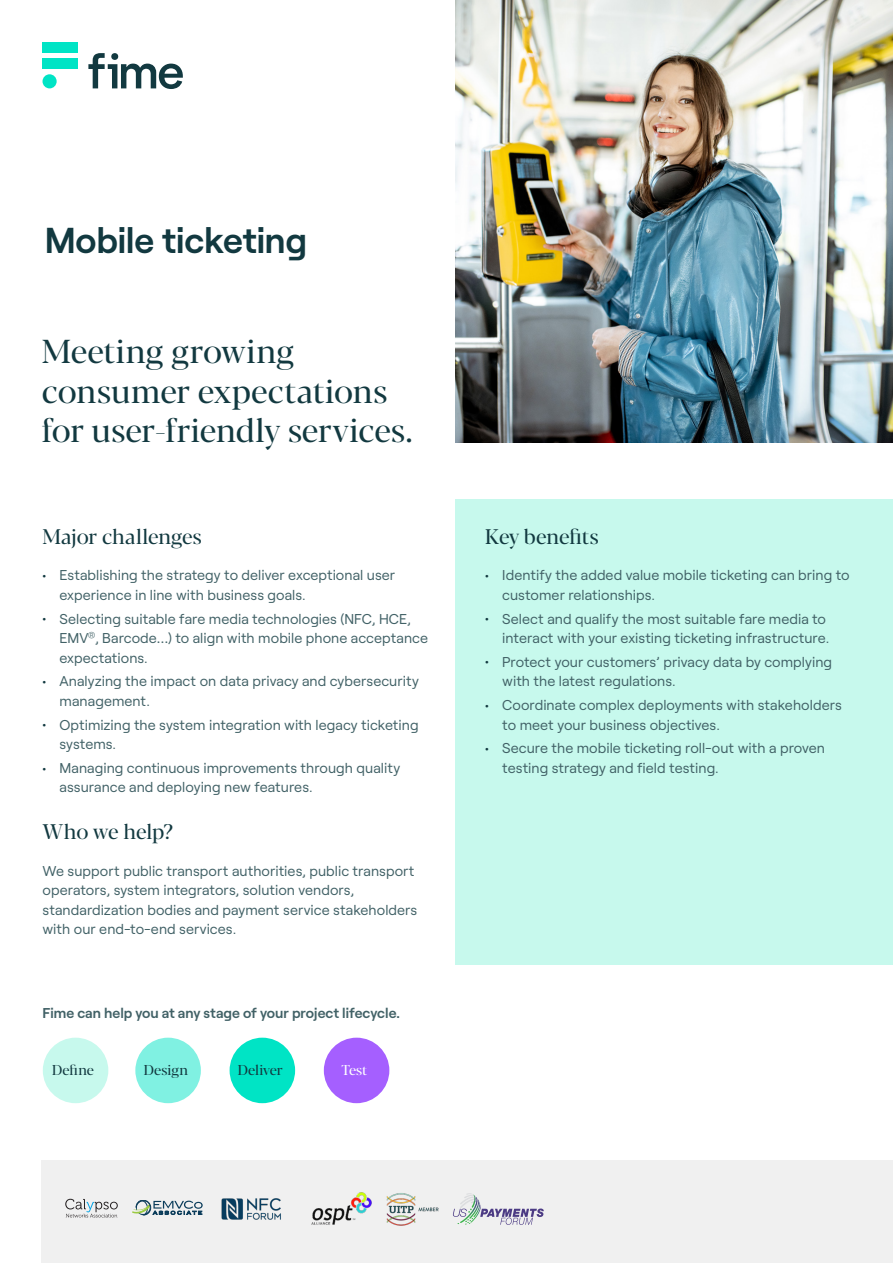
<style>
.page{position:relative;width:893px;height:1263px;background:#fff}
.page>*{position:absolute;margin:0;border:0;box-sizing:border-box;transform-origin:0 0}
.Product_name__Roober{font:600 36px "Roobert";letter-spacing:-.005em;color:#123940}
.Product_intro{font:33px/39.6px "Blacker Pro Dis";color:#123940}
.Section_Heading{font:21px "Blacker Pro Dis";letter-spacing:-.005em;color:#123940}
.Bulleted_list{font:14.25px/19.5px "Roobert";letter-spacing:.005em;color:#416166}
.Bodycopy_9_5pt__2mm{font:600 14.25px "Roobert";color:#416166}
.Bodycopy_9_5pt__Roob{font:14.25px "Blacker Pro Dis";color:#123940}
.Bodycopy_9_5pt__Roob-2{font:14.25px "Blacker Pro Dis";color:#fff}
.s1{color:#123940}
</style>
<div class="page">
<div style="left:43px;top:58px;width:35px;height:11px;background:#00e4c5"></div>
<div style="left:43px;top:43px;width:35px;height:10px;background:#00e4c5"></div>
<div style="left:43px;top:74px;width:14px;height:14px;background:#00e4c5;border-radius:50%"></div>
<svg style="left:88px;top:53px;width:95px;height:36px"></svg>
<img style="left:455px;top:0;width:438px;height:442px">
<div style="left:455px;top:499px;width:438px;height:466px;background:#c7f9ed"></div>
<div style="left:43px;top:1038px;width:65px;height:65px;background:#c7f9ed;border-radius:50%"></div>
<div style="left:135px;top:1038px;width:66px;height:65px;background:#80f1e2;border-radius:50%"></div>
<div style="left:230px;top:1038px;width:65px;height:65px;background:#00e4c5;border-radius:50%"></div>
<div style="left:324px;top:1038px;width:65px;height:65px;background:#a55fff;border-radius:50%"></div>
<div style="left:42px;top:1161px;width:851px;height:102px;background:#f0f0f0"></div>
<svg style="left:65px;top:1199px;width:53px;height:18px"></svg>
<img style="left:387px;top:1193px;width:51px;height:33px">
<svg style="left:453px;top:1193px;width:91px;height:32px"></svg>
<svg style="left:133px;top:1200px;width:70px;height:15px"></svg>
<img style="left:221px;top:1198px;width:60px;height:22px">
<img style="left:311px;top:1192px;width:61px;height:33px">
<p class="Product_name__Roober" style="left:45px;top:212px;width:264px">Mobile ticketing</p>
<p class="Product_intro" style="left:42px;top:331px;width:372px">Meeting growing consumer expectations for user-friendly services.</p>
<p class="Section_Heading" style="left:43px;top:523px;width:161px">Major challenges</p>
<p class="Bulleted_list" style="left:60px;top:564px;width:337px;text-indent:-17px"><span class="s1">•</span> Establishing the strategy to deliver exceptional user experience in line with business goals.</p>
<p class="Bulleted_list" style="left:60px;top:608px;width:370px;text-indent:-17px"><span class="s1">•</span> Selecting suitable fare media technologies (NFC, HCE,<br>EMV<sup>®</sup>, Barcode…) to align with mobile phone acceptance expectations.</p>
<p class="Bulleted_list" style="left:60px;top:670px;width:361px;text-indent:-17px"><span class="s1">•</span> Analyzing the impact on data privacy and cybersecurity management.</p>
<p class="Bulleted_list" style="left:60px;top:714px;width:361px;text-indent:-17px"><span class="s1">•</span> Optimizing the system integration with legacy ticketing systems.</p>
<p class="Bulleted_list" style="left:60px;top:757px;width:342px;text-indent:-17px"><span class="s1">•</span> Managing continuous improvements through quality assurance and deploying new features.</p>
<p class="Section_Heading" style="left:43px;top:818px;width:132px">Who we help?</p>
<p class="Bulleted_list" style="left:43px;top:860px;width:376px">We support public transport authorities, public transport operators, system integrators, solution vendors, standardization bodies and payment service stakeholders with our end-to-end services.</p>
<p class="Bodycopy_9_5pt__2mm" style="left:43px;top:1002px;width:359px">Fime can help you at any stage of your project lifecycle.</p>
<p class="Bodycopy_9_5pt__Roob" style="left:52px;top:1060px;width:43px">Define</p>
<p class="Bodycopy_9_5pt__Roob" style="left:144px;top:1060px;width:46px">Design</p>
<p class="Bodycopy_9_5pt__Roob" style="left:238px;top:1060px;width:47px">Deliver</p>
<p class="Bodycopy_9_5pt__Roob-2" style="left:341px;top:1060px;width:28px">Test</p>
<p class="Section_Heading" style="left:485px;top:523px;width:115px">Key benefits</p>
<p class="Bulleted_list" style="left:502px;top:564px;width:349px;text-indent:-17px"><span class="s1">•</span> Identify the added value mobile ticketing can bring to customer relationships.</p>
<p class="Bulleted_list" style="left:485px;top:608px;width:345px;text-align:right"><span class="s1">•</span> Select and qualify the most suitable fare media to interact with your existing ticketing infrastructure.</p>
<p class="Bulleted_list" style="left:502px;top:651px;width:331px;text-indent:-17px"><span class="s1">•</span> Protect your customers’ privacy data by complying with the latest regulations.</p>
<p class="Bulleted_list" style="left:502px;top:694px;width:341px;text-indent:-17px"><span class="s1">•</span> Coordinate complex deployments with stakeholders to meet your business objectives.</p>
<p class="Bulleted_list" style="left:502px;top:737px;width:324px;text-indent:-17px"><span class="s1">•</span> Secure the mobile ticketing roll-out with a proven testing strategy and field testing.</p>
</div>
